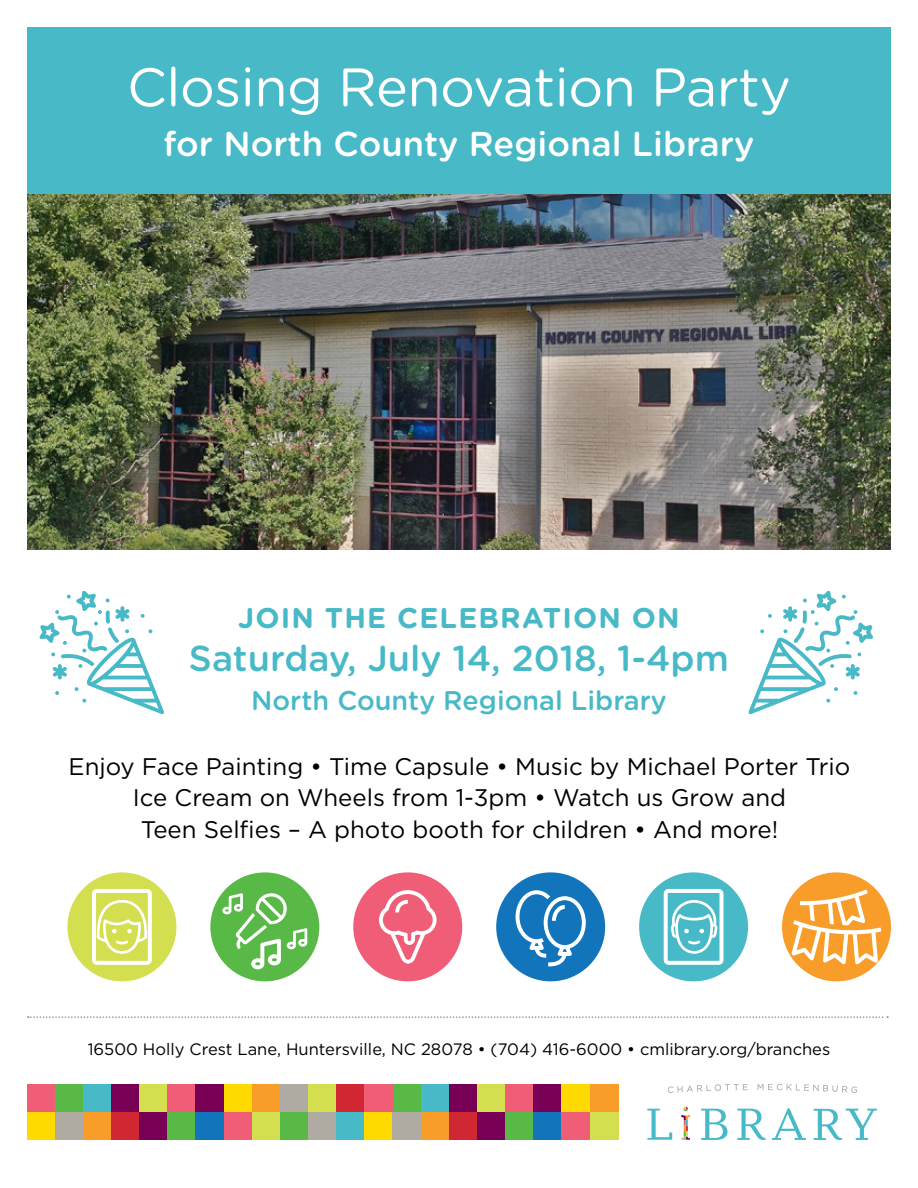
<style>
.page{position:relative;width:918px;height:1188px;background:#fff}
.page>*{position:absolute;margin:0;border:0;box-sizing:border-box;transform-origin:0 0}
.t1{font:54px "Gotham Rounded";letter-spacing:-.01em;color:#fff}
.t2{font:500 36px "Gotham Rounded";color:#48b9c7}
.t3{font:500 34.5px "Gotham Rounded";color:#fff}
.t4{font:700 28.5px "Gotham Rounded";letter-spacing:.04em;color:#48b9c7}
.t5{font:500 27px "Gotham Rounded";color:#48b9c7}
.t6{font:24px/31.5px "Gotham";color:#000;text-align:center}
.t7{font:16.5px "Gotham";color:#000}
</style>
<div class="page">
<img style="left:27px;top:194px;width:864px;height:355px">
<div style="left:27px;top:27px;width:864px;height:167px;background:#48b9c7"></div>
<svg style="left:647px;top:1109px;width:25px;height:31px"></svg>
<svg style="left:701px;top:1109px;width:27px;height:31px"></svg>
<svg style="left:737px;top:1109px;width:29px;height:31px"></svg>
<svg style="left:772px;top:1108px;width:34px;height:32px"></svg>
<svg style="left:814px;top:1109px;width:63px;height:31px"></svg>
<svg style="left:668px;top:1084px;width:80px;height:9px"></svg>
<svg style="left:758px;top:1084px;width:99px;height:9px"></svg>
<svg style="left:681px;top:1107px;width:10px;height:33px"></svg>
<div style="left:27px;top:1084px;width:28px;height:28px;background:#f05d77"></div>
<div style="left:55px;top:1084px;width:28px;height:28px;background:#58b947"></div>
<div style="left:83px;top:1084px;width:29px;height:28px;background:#48b9c7"></div>
<div style="left:111px;top:1084px;width:29px;height:28px;background:#705"></div>
<div style="left:140px;top:1084px;width:28px;height:28px;background:#d3df4e"></div>
<div style="left:168px;top:1084px;width:28px;height:28px;background:#f05d77"></div>
<div style="left:196px;top:1084px;width:28px;height:28px;background:#705"></div>
<div style="left:224px;top:1084px;width:28px;height:28px;background:#ffda00"></div>
<div style="left:252px;top:1084px;width:28px;height:28px;background:#f99d2a"></div>
<div style="left:280px;top:1084px;width:29px;height:28px;background:#afaaa2"></div>
<div style="left:308px;top:1084px;width:29px;height:28px;background:#d3df4e"></div>
<div style="left:337px;top:1084px;width:28px;height:28px;background:#d02733"></div>
<div style="left:27px;top:1112px;width:28px;height:28px;background:#ffda00"></div>
<div style="left:55px;top:1112px;width:28px;height:28px;background:#afaaa2"></div>
<div style="left:83px;top:1112px;width:28px;height:28px;background:#f99d2a"></div>
<div style="left:111px;top:1112px;width:29px;height:28px;background:#d02733"></div>
<div style="left:140px;top:1112px;width:28px;height:28px;background:#705"></div>
<div style="left:168px;top:1112px;width:28px;height:28px;background:#58b947"></div>
<div style="left:196px;top:1112px;width:28px;height:28px;background:#1275bc"></div>
<div style="left:224px;top:1112px;width:28px;height:28px;background:#f05d77"></div>
<div style="left:252px;top:1112px;width:28px;height:28px;background:#d3df4e"></div>
<div style="left:280px;top:1112px;width:28px;height:28px;background:#58b947"></div>
<div style="left:308px;top:1112px;width:29px;height:28px;background:#afaaa2"></div>
<div style="left:337px;top:1112px;width:28px;height:28px;background:#48b9c7"></div>
<div style="left:365px;top:1084px;width:28px;height:28px;background:#f05d77"></div>
<div style="left:393px;top:1084px;width:28px;height:28px;background:#58b947"></div>
<div style="left:421px;top:1084px;width:28px;height:28px;background:#48b9c7"></div>
<div style="left:449px;top:1084px;width:28px;height:28px;background:#705"></div>
<div style="left:477px;top:1084px;width:29px;height:28px;background:#d3df4e"></div>
<div style="left:505px;top:1084px;width:29px;height:28px;background:#f05d77"></div>
<div style="left:534px;top:1084px;width:28px;height:28px;background:#705"></div>
<div style="left:562px;top:1084px;width:28px;height:28px;background:#ffda00"></div>
<div style="left:590px;top:1084px;width:28px;height:28px;background:#f99d2a"></div>
<div style="left:365px;top:1112px;width:28px;height:28px;background:#ffda00"></div>
<div style="left:393px;top:1112px;width:28px;height:28px;background:#afaaa2"></div>
<div style="left:421px;top:1112px;width:28px;height:28px;background:#f99d2a"></div>
<div style="left:449px;top:1112px;width:28px;height:28px;background:#d02733"></div>
<div style="left:477px;top:1112px;width:29px;height:28px;background:#705"></div>
<div style="left:505px;top:1112px;width:29px;height:28px;background:#58b947"></div>
<div style="left:534px;top:1112px;width:28px;height:28px;background:#1275bc"></div>
<div style="left:562px;top:1112px;width:28px;height:28px;background:#f05d77"></div>
<div style="left:590px;top:1112px;width:28px;height:28px;background:#d3df4e"></div>
<svg style="left:28px;top:1016px;width:860px;height:2px"></svg>
<svg style="left:39px;top:591px;width:125px;height:123px"></svg>
<svg style="left:748px;top:591px;width:125px;height:123px"></svg>
<div style="left:210px;top:872px;width:109px;height:109px;background:#58b947;border-radius:50%"></div>
<svg style="left:222px;top:893px;width:85px;height:76px"></svg>
<div style="left:353px;top:872px;width:109px;height:109px;background:#f05d77;border-radius:50%"></div>
<svg style="left:379px;top:890px;width:58px;height:74px"></svg>
<div style="left:496px;top:872px;width:109px;height:109px;background:#1275bc;border-radius:50%"></div>
<svg style="left:516px;top:890px;width:70px;height:76px"></svg>
<div style="left:782px;top:872px;width:109px;height:109px;background:#f99d2a;border-radius:50%"></div>
<svg style="left:792px;top:889px;width:89px;height:75px"></svg>
<div style="left:639px;top:872px;width:109px;height:109px;background:#48b9c7;border-radius:50%"></div>
<svg style="left:664px;top:889px;width:60px;height:76px"></svg>
<div style="left:67px;top:872px;width:109px;height:109px;background:#d3df4e;border-radius:50%"></div>
<svg style="left:92px;top:889px;width:60px;height:76px"></svg>
<h1 class="t1" style="left:127px;top:50px;width:666px">Closing Renovation Party</h1>
<h3 class="t3" style="left:164px;top:119px;width:592px">for North County Regional Library</h3>
<p class="t4" style="left:238px;top:597px;width:443px">JOIN THE CELEBRATION ON</p>
<h2 class="t2" style="left:189px;top:633px;width:542px">Saturday, July 14, 2018, 1-4pm</h2>
<p class="t5" style="left:251px;top:681px;width:417px">North County Regional Library</p>
<p class="t6" style="left:69px;top:750px;width:783px">Enjoy Face Painting • Time Capsule • Music by Michael Porter Trio<br>Ice Cream on Wheels from 1-3pm • Watch us Grow and<br>Teen Selfies – A photo booth for children • And more!</p>
<p class="t7" style="left:88px;top:1039px;width:744px">16500 Holly Crest Lane, Huntersville, NC 28078 • (704) 416-6000 • cmlibrary.org/branches</p>
</div>
